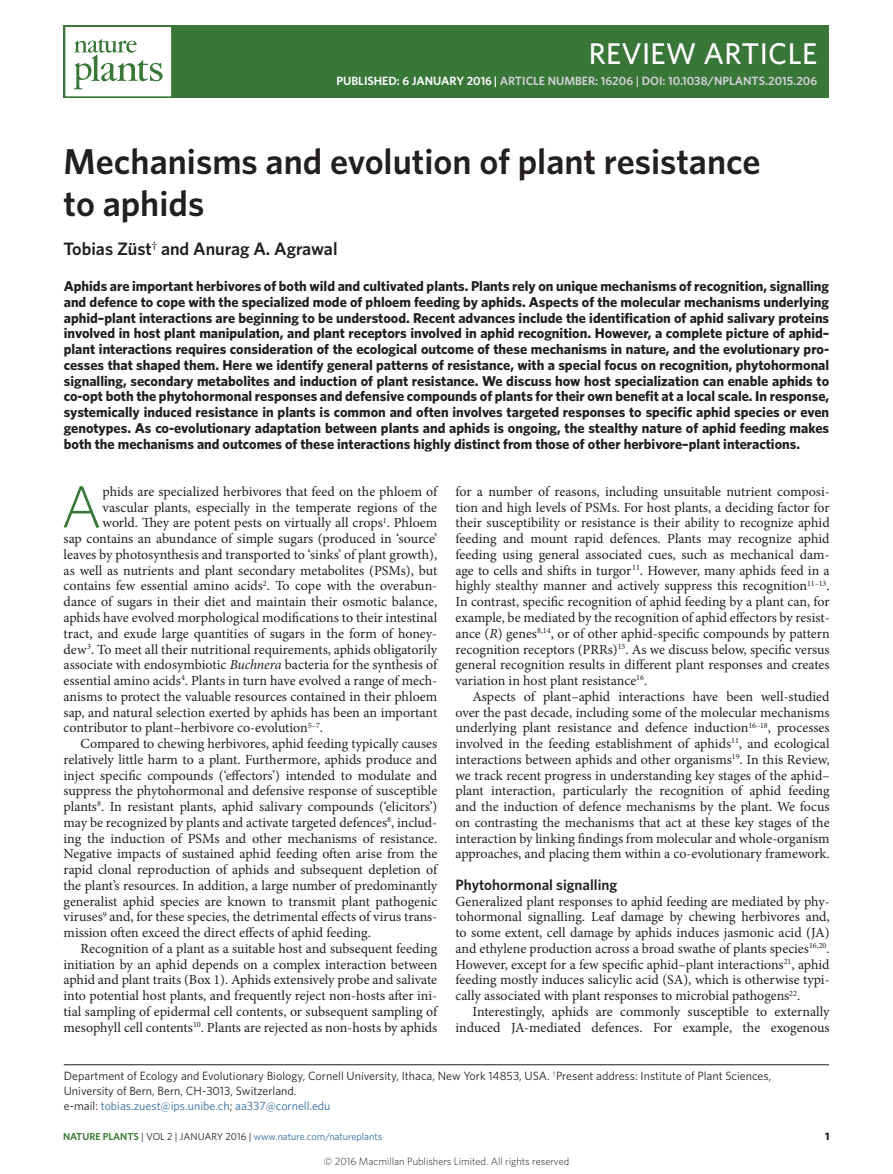
<style>
.page{position:relative;width:893px;height:1174px;background:#fff}
.page>*{position:absolute;margin:0;border:0;box-sizing:border-box;transform-origin:0 0}
.Body_first_w_drop_c{font:300 59.4px "Whitney";color:#387738}
.Title{font:600 36px/42px "Whitney";color:#231f20}
.t1{font:500 30px "Whitney";letter-spacing:.01em;color:#fff}
.Author{font:600 18px "Whitney";color:#231f20}
.Head_1{font:600 15px "Whitney";color:#231f20}
.Abstract{font:700 14.25px/15.8px "Whitney";color:#231f20;text-align:justify}
.Body_text{font:13.95px/15.8px "Minion Pro";color:#231f20;text-align:justify}
.Body_first_w_drop_c-2{font:13.95px "Minion Pro";color:#231f20}
.Body_first{font:13.95px/15.8px "Minion Pro";color:#231f20;text-align:justify}
.Address{font:12px/15px "Whitney";color:#231f20}
.t2{font:600 12px "Whitney";color:#d1d2d4}
.t3{font:700 10.8px "Whitney";color:#231f20}
.t4{font:300 10.5px "Whitney";color:#231f20}
.t5{font:10.2px "Whitney";color:#316a9f}
.s1{color:#fff}
.s2{font-style:italic}
.s3{color:#316a9f}
.s4{font-weight:600;color:#387738}
.s5{color:#231f20}
</style>
<div class="page">
<hr style="left:64px;top:1064px;width:765px;height:1px;background:#231f20">
<div style="left:64px;top:26px;width:765px;height:72px;background:#387738"></div>
<div style="left:64px;top:26px;width:109px;height:72px;background:#fff;border:2px solid #387738"></div>
<svg style="left:74px;top:39px;width:89px;height:50px"></svg>
<p class="t1" style="left:589px;top:34px;width:230px">REVIEW ARTICLE</p>
<p class="t2" style="left:337px;top:73px;width:482px"><span class="s1">PUBLISHED: 6 JANUARY 2016 |</span> ARTICLE NUMBER: 16206 | DOI: 10.1038/NPLANTS.2015.206</p>
<p class="Title" style="left:64px;top:140px;width:698px">Mechanisms and evolution of plant resistance to aphids</p>
<p class="Author" style="left:64px;top:237px;width:275px">Tobias Züst<sup>†</sup> and Anurag A. Agrawal</p>
<p class="Abstract" style="left:64px;top:278px;width:767px">Aphids are important herbivores of both wild and cultivated plants. Plants rely on unique mechanisms of recognition, signalling and defence to cope with the specialized mode of phloem feeding by aphids. Aspects of the molecular mechanisms underlying aphid–plant interactions are beginning to be understood. Recent advances include the identification of aphid salivary proteins involved in host plant manipulation, and plant receptors involved in aphid recognition. However, a complete picture of aphid– plant interactions requires consideration of the ecological outcome of these mechanisms in nature, and the evolutionary pro&shy;cesses that shaped them. Here we identify general patterns of resistance, with a special focus on recognition, phytohormonal signalling, secondary metabolites and induction of plant resistance. We discuss how host specialization can enable aphids to co-opt both the phytohormonal responses and defensive compounds of plants for their own benefit at a local scale. In response, systemically induced resistance in plants is common and often involves targeted responses to specific aphid species or even genotypes. As co-evolutionary adaptation between plants and aphids is ongoing, the stealthy nature of aphid feeding makes both the mechanisms and outcomes of these interactions highly distinct from those of other herbivore–plant interactions.</p>
<p class="Body_text" style="left:455px;top:483px;width:376px">for a number of reasons, including unsuitable nutrient composi&shy;tion and high levels of PSMs. For host plants, a deciding factor for their susceptibility or resistance is their ability to recognize aphid feeding and mount rapid defences. Plants may recognize aphid feeding using general associated cues, such as mechanical dam&shy;age to cells and shifts in turgor<sup>11</sup>. However, many aphids feed in a highly stealthy manner and actively suppress this recognition<sup>11–13</sup>.<br>In contrast, specific recognition of aphid feeding by a plant can, for example, be mediated by the recognition of aphid effectors by resist&shy;ance (<span class="s2">R</span>) genes<sup>8,14</sup>, or of other aphid-specific compounds by pattern recognition receptors (PRRs)<sup>15</sup>. As we discuss below, specific versus general recognition results in different plant responses and creates variation in host plant resistance<sup>16</sup>.</p>
<p class="Body_text" style="left:455px;top:688px;width:376px;text-indent:17px">Aspects of plant–aphid interactions have been well-studied over the past decade, including some of the molecular mechanisms underlying plant resistance and defence induction<sup>16–18</sup>, processes involved in the feeding establishment of aphids<sup>11</sup>, and ecological interactions between aphids and other organisms<sup>19</sup>. In this Review, we track recent progress in understanding key stages of the aphid– plant interaction, particularly the recognition of aphid feeding and the induction of defence mechanisms by the plant. We focus on contrasting the mechanisms that act at these key stages of the interaction by linking findings from molecular and whole-organism approaches, and placing them within a co-evolutionary framework.</p>
<p class="Head_1" style="left:455px;top:874px;width:163px">Phytohormonal signalling</p>
<p class="Body_first" style="left:455px;top:893px;width:376px">Generalized plant responses to aphid feeding are mediated by phy&shy;tohormonal signalling. Leaf damage by chewing herbivores and, to some extent, cell damage by aphids induces jasmonic acid (JA) and ethylene production across a broad swathe of plants species<sup>16,20</sup>.<br>However, except for a few specific aphid–plant interactions<sup>21</sup>, aphid feeding mostly induces salicylic acid (SA), which is otherwise typi&shy;cally associated with plant responses to microbial pathogens<sup>22</sup>.</p>
<p class="Body_text" style="left:455px;top:1003px;width:376px;text-align:right">Interestingly, aphids are commonly susceptible to externally induced JA-mediated defences. For example, the exogenous</p>
<p class="Address" style="left:64px;top:1068px;width:709px">Department of Ecology and Evolutionary Biology, Cornell University, Ithaca, New York 14853, USA. <sup>†</sup>Present address: Institute of Plant Sciences,<br>University of Bern, Bern, CH-3013, Switzerland.<br>e-mail: <span class="s3">tobias.zuest@ips.unibe.ch</span>; <span class="s3">aa337@cornell.edu</span></p>
<p class="Body_first_w_drop_c" style="left:61px;top:467px;width:43px">A</p>
<p class="Body_first_w_drop_c-2" style="left:103px;top:482px;width:336px">phids are specialized herbivores that feed on the phloem of</p>
<p class="Body_first_w_drop_c-2" style="left:103px;top:498px;width:336px">vascular plants, especially in the temperate regions of the</p>
<p class="Body_first_w_drop_c-2" style="left:103px;top:513px;width:336px">world. They are potent pests on virtually all crops<sup>1</sup>. Phloem</p>
<p class="Body_first_w_drop_c-2" style="left:64px;top:529px;width:375px">sap contains an abundance of simple sugars (produced in ‘source’</p>
<p class="Body_first_w_drop_c-2" style="left:64px;top:545px;width:375px">leaves by photosynthesis and transported to ‘sinks’ of plant growth),</p>
<p class="Body_first_w_drop_c-2" style="left:64px;top:561px;width:375px">as well as nutrients and plant secondary metabolites (PSMs), but</p>
<p class="Body_first_w_drop_c-2" style="left:64px;top:576px;width:375px">contains few essential amino acids<sup>2</sup>. To cope with the overabun-</p>
<p class="Body_first_w_drop_c-2" style="left:64px;top:592px;width:375px">dance of sugars in their diet and maintain their osmotic balance,</p>
<p class="Body_first_w_drop_c-2" style="left:64px;top:608px;width:375px">aphids have evolved morphological modifications to their intestinal</p>
<p class="Body_first_w_drop_c-2" style="left:64px;top:624px;width:375px">tract, and exude large quantities of sugars in the form of honey-</p>
<p class="Body_first_w_drop_c-2" style="left:64px;top:639px;width:375px">dew<sup>3</sup>. To meet all their nutritional requirements, aphids obligatorily</p>
<p class="Body_first_w_drop_c-2" style="left:64px;top:655px;width:375px">associate with endosymbiotic <span class="s2">Buchnera</span> bacteria for the synthesis of</p>
<p class="Body_first_w_drop_c-2" style="left:64px;top:671px;width:375px">essential amino acids<sup>4</sup>. Plants in turn have evolved a range of mech-</p>
<p class="Body_first_w_drop_c-2" style="left:64px;top:687px;width:375px">anisms to protect the valuable resources contained in their phloem</p>
<p class="Body_first_w_drop_c-2" style="left:64px;top:702px;width:375px">sap, and natural selection exerted by aphids has been an important</p>
<p class="Body_first_w_drop_c-2" style="left:64px;top:718px;width:261px">contributor to plant–herbivore co-evolution<sup>5–7</sup>.</p>
<p class="Body_text" style="left:64px;top:735px;width:375px;text-indent:17px">Compared to chewing herbivores, aphid feeding typically causes relatively little harm to a plant. Furthermore, aphids produce and inject specific compounds (‘effectors’) intended to modulate and suppress the phytohormonal and defensive response of susceptible plants<sup>8</sup>. In resistant plants, aphid salivary compounds (‘elicitors’) may be recognized by plants and activate targeted defences<sup>8</sup>, includ&shy;ing the induction of PSMs and other mechanisms of resistance.<br>Negative impacts of sustained aphid feeding often arise from the rapid clonal reproduction of aphids and subsequent depletion of the plant’s resources. In addition, a large number of predominantly generalist aphid species are known to transmit plant pathogenic viruses<sup>9</sup> and, for these species, the detrimental effects of virus trans&shy;mission often exceed the direct effects of aphid feeding.</p>
<p class="Body_text" style="left:64px;top:940px;width:375px;text-indent:17px">Recognition of a plant as a suitable host and subsequent feeding initiation by an aphid depends on a complex interaction between aphid and plant traits (Box 1). Aphids extensively probe and salivate into potential host plants, and frequently reject non-hosts after ini&shy;tial sampling of epidermal cell contents, or subsequent sampling of mesophyll cell contents<sup>10</sup>. Plants are rejected as non-hosts by aphids</p>
<p class="t5" style="left:63px;top:1129px;width:321px"><span class="s4">NATURE PLANTS</span> <span class="s5">| VOL 2 | JANUARY 2016 |</span> www.nature.com/natureplants</p>
<p class="t3" style="left:825px;top:1129px;width:6px">1</p>
<p class="t4" style="left:324px;top:1154px;width:247px">© 2016 Macmillan Publishers Limited. All rights reserved</p>
</div>
